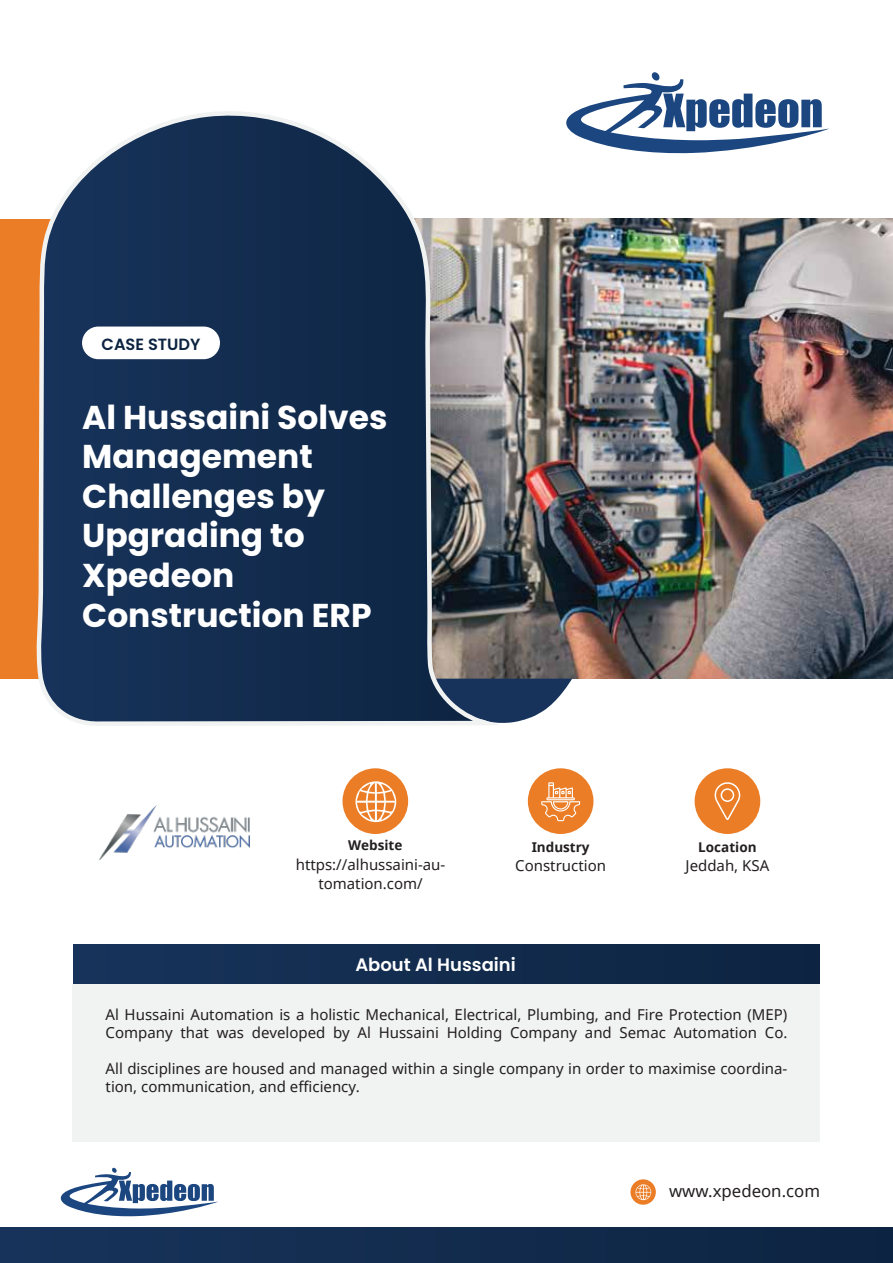
<style>
.page{position:relative;width:893px;height:1263px;background:#fff}
.page>*{position:absolute;margin:0;border:0;box-sizing:border-box;transform-origin:0 0}
.t1{font:700 33px/39.6px "Poppins";color:#fff}
.t2{font:600 18px "Poppins";color:#fff}
.t3{font:16.8px "Noto Sans";color:#231f20}
.t4{font:600 16.2px "Poppins";color:#0c2441}
.t5{font:15px/18px "Noto Sans";color:#231f20}
.t6{font:700 13.5px "Noto Sans";color:#231f20}
</style>
<div class="page">
<div style="left:74px;top:945px;width:745px;height:39px;background:#132c4e"></div>
<div style="left:0;top:219px;width:348px;height:459px;background:#eb7d26"></div>
<div style="left:73px;top:984px;width:747px;height:158px;background:#f1f2f2"></div>
<img style="left:517px;top:219px;width:376px;height:460px">
<svg style="left:517px;top:679px;width:55px;height:43px"></svg>
<svg style="left:37px;top:111px;width:480px;height:615px;background:#3f516a"></svg>
<div style="left:0;top:1228px;width:893px;height:35px;background:#132c4e"></div>
<svg style="left:566px;top:72px;width:263px;height:82px"></svg>
<div style="left:528px;top:768px;width:65px;height:66px;background:#eb7d26;border-radius:50%"></div>
<svg style="left:541px;top:782px;width:39px;height:39px"></svg>
<div style="left:695px;top:768px;width:65px;height:66px;background:#eb7d26;border-radius:50%"></div>
<div style="left:82px;top:327px;width:138px;height:32px;background:#fff;border-radius:16px"></div>
<svg style="left:714px;top:782px;width:27px;height:38px"></svg>
<div style="left:342px;top:768px;width:66px;height:66px;background:#eb7d26;border-radius:50%"></div>
<svg style="left:355px;top:781px;width:41px;height:41px"></svg>
<img style="left:99px;top:805px;width:151px;height:54px">
<svg style="left:630px;top:1179px;width:26px;height:26px"></svg>
<svg style="left:635px;top:1184px;width:16px;height:16px"></svg>
<svg style="left:60px;top:1167px;width:158px;height:50px"></svg>
<p class="t4" style="left:102px;top:337px;width:100px">CASE STUDY</p>
<h1 class="t1" style="left:82px;top:400px;width:307px">Al Hussaini Solves<br>Management<br>Challenges by<br>Upgrading to<br>Xpedeon<br>Construction ERP</h1>
<p class="t6" style="left:348px;top:840px;width:56px">Website</p>
<p class="t5" style="left:296px;top:856px;width:151px;line-height:19.6px;text-align:center">https://alhussaini-au&shy;tomation.com/</p>
<p class="t6" style="left:532px;top:842px;width:59px">Industry</p>
<p class="t5" style="left:515px;top:858px;width:92px">Construction</p>
<p class="t6" style="left:698px;top:842px;width:60px">Location</p>
<p class="t5" style="left:686px;top:858px;width:85px">Jeddah, KSA</p>
<p class="t2" style="left:355px;top:957px;width:162px">About Al Hussaini</p>
<p class="t5" style="left:106px;top:1007px;width:683px">Al Hussaini Automation is a holistic Mechanical, Electrical, Plumbing, and Fire Protection (MEP)<br>Company that was developed by Al Hussaini Holding Company and Semac Automation Co.</p>
<p class="t5" style="left:106px;top:1061px;width:683px">All disciplines are housed and managed within a single company in order to maximise coordina&shy;tion, communication, and efficiency.</p>
<p class="t3" style="left:669px;top:1184px;width:153px">www.xpedeon.com</p>
</div>
